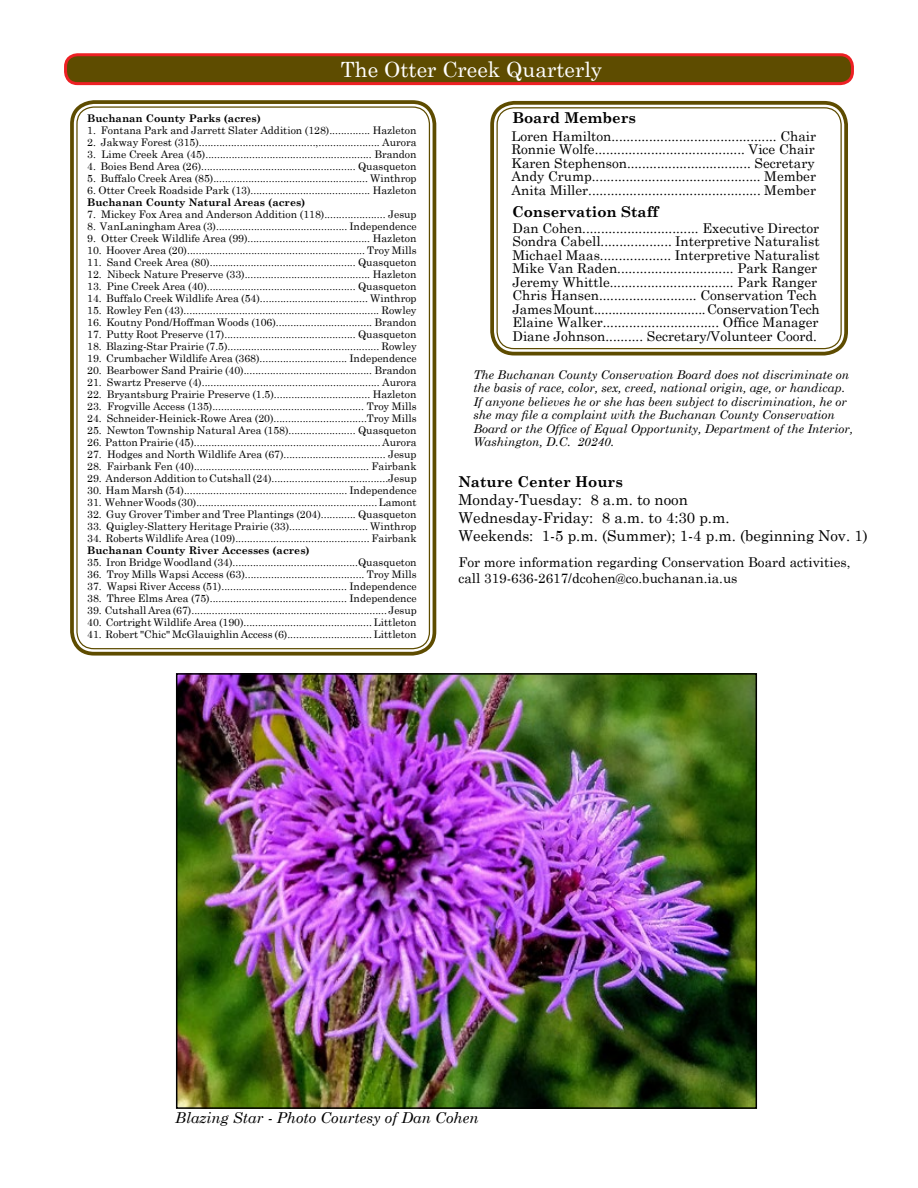
<style>
.page{position:relative;width:918px;height:1188px;background:#fff}
.page>*{position:absolute;margin:0;border:0;box-sizing:border-box;transform-origin:0 0}
.t1{font:21px "Century Schoolbook";color:#fff}
.t2{font:15px/18px "Century Schoolbook";color:#000}
.t3{font:700 15px "Century Schoolbook";color:#000}
.t4{font:italic 15px "Century Schoolbook";color:#000}
.t5{font:13.5px/13.5px "Century Schoolbook";color:#000}
.t6{font:italic 12px/13.5px "Century Schoolbook";color:#000}
.t7{font:10.5px "Century Schoolbook";color:#000}
.t8{font:700 10.5px "Century Schoolbook";color:#000}
</style>
<div class="page">
<div style="left:66px;top:55px;width:786px;height:29px;background:#5e4c00;border-radius:12px"></div>
<div style="left:64px;top:53px;width:790px;height:32px;border:3px solid #ed2024;border-radius:12px"></div>
<div style="left:70px;top:100px;width:366px;height:556px;border:4px solid #5e4c00;border-radius:22px"></div>
<div style="left:490px;top:101px;width:358px;height:254px;border:4px solid #5e4c00;border-radius:22px"></div>
<div style="left:497px;top:107px;width:345px;height:242px;border:1px solid #5e4c00;border-radius:17px"></div>
<img style="left:179px;top:676px;width:575px;height:430px">
<div style="left:176px;top:673px;width:581px;height:436px;border:2px solid #000"></div>
<h1 class="t1" style="left:341px;top:52px;width:263px">The Otter Creek Quarterly</h1>
<p class="t8" style="left:87px;top:110px;width:175px">Buchanan County Parks (acres)</p>
<p class="t7" style="left:87px;top:122px;width:331px">1. Fontana Park and Jarrett Slater Addition (128).............. Hazleton</p>
<p class="t7" style="left:87px;top:134px;width:331px">2. Jakway Forest (315)........................................,..................... Aurora</p>
<p class="t7" style="left:87px;top:146px;width:331px">3. Lime Creek Area (45)......................................................... Brandon</p>
<p class="t7" style="left:87px;top:158px;width:331px">4. Boies Bend Area (26)..................................................... Quasqueton</p>
<p class="t7" style="left:87px;top:170px;width:331px">5. Buffalo Creek Area (85)..................................................... Winthrop</p>
<p class="t7" style="left:87px;top:182px;width:331px">6. Otter Creek Roadside Park (13)......................................... Hazleton</p>
<p class="t8" style="left:87px;top:194px;width:220px">Buchanan County Natural Areas (acres)</p>
<p class="t7" style="left:87px;top:206px;width:331px">7. Mickey Fox Area and Anderson Addition (118)..................... Jesup</p>
<p class="t7" style="left:87px;top:218px;width:331px">8. VanLaningham Area (3)............................................. Independence</p>
<p class="t7" style="left:87px;top:230px;width:331px">9. Otter Creek Wildlife Area (99).......................................... Hazleton</p>
<p class="t7" style="left:87px;top:242px;width:331px">10. Hoover Area (20)............................................................. Troy Mills</p>
<p class="t7" style="left:87px;top:254px;width:331px">11. Sand Creek Area (80).................................................. Quasqueton</p>
<p class="t7" style="left:87px;top:266px;width:331px">12. Nibeck Nature Preserve (33)........................................... Hazleton</p>
<p class="t7" style="left:87px;top:278px;width:331px">13. Pine Creek Area (40)................................................... Quasqueton</p>
<p class="t7" style="left:87px;top:290px;width:331px">14. Buffalo Creek Wildlife Area (54)..................................... Winthrop</p>
<p class="t7" style="left:87px;top:302px;width:331px">15. Rowley Fen (43)................................................................... Rowley</p>
<p class="t7" style="left:87px;top:314px;width:331px">16. Koutny Pond/Hoffman Woods (106)................................. Brandon</p>
<p class="t7" style="left:87px;top:326px;width:331px">17. Putty Root Preserve (17)............................................. Quasqueton</p>
<p class="t7" style="left:87px;top:338px;width:331px">18. Blazing-Star Prairie (7.5).................................................... Rowley</p>
<p class="t7" style="left:87px;top:350px;width:331px">19. Crumbacher Wildlife Area (368).............................. Independence</p>
<p class="t7" style="left:87px;top:362px;width:331px">20. Bearbower Sand Prairie (40)............................................ Brandon</p>
<p class="t7" style="left:87px;top:374px;width:331px">21. Swartz Preserve (4)............................................................. Aurora</p>
<p class="t7" style="left:87px;top:386px;width:331px">22. Bryantsburg Prairie Preserve (1.5)................................. Hazleton</p>
<p class="t7" style="left:87px;top:398px;width:331px">23. Frogville Access (135).................................................... Troy Mills</p>
<p class="t7" style="left:87px;top:410px;width:331px">24. Schneider-Heinick-Rowe Area (20)................................Troy Mills</p>
<p class="t7" style="left:87px;top:422px;width:331px">25. Newton Township Natural Area (158)....................... Quasqueton</p>
<p class="t7" style="left:87px;top:434px;width:331px">26. Patton Prairie (45)................................................................ Aurora</p>
<p class="t7" style="left:87px;top:446px;width:331px">27. Hodges and North Wildlife Area (67)................................... Jesup</p>
<p class="t7" style="left:87px;top:458px;width:331px">28. Fairbank Fen (40)............................................................ Fairbank</p>
<p class="t7" style="left:87px;top:470px;width:331px">29. Anderson Addition to Cutshall (24)........................................Jesup</p>
<p class="t7" style="left:87px;top:482px;width:331px">30. Ham Marsh (54)........................................................ Independence</p>
<p class="t7" style="left:87px;top:494px;width:331px">31. Wehner Woods (30).............................................................. Lamont</p>
<p class="t7" style="left:87px;top:506px;width:331px">32. Guy Grover Timber and Tree Plantings (204)............ Quasqueton</p>
<p class="t7" style="left:87px;top:518px;width:331px">33. Quigley-Slattery Heritage Prairie (33)........................... Winthrop</p>
<p class="t7" style="left:87px;top:530px;width:331px">34. Roberts Wildlife Area (109).............................................. Fairbank</p>
<p class="t8" style="left:87px;top:542px;width:224px">Buchanan County River Accesses (acres)</p>
<p class="t7" style="left:87px;top:554px;width:331px">35. Iron Bridge Woodland (34)...........................................Quasqueton</p>
<p class="t7" style="left:87px;top:566px;width:331px">36. Troy Mills Wapsi Access (63)......................................... Troy Mills</p>
<p class="t7" style="left:87px;top:578px;width:331px">37. Wapsi River Access (51)........................................... Independence</p>
<p class="t7" style="left:87px;top:590px;width:331px">38. Three Elms Area (75)............................................... Independence</p>
<p class="t7" style="left:87px;top:602px;width:331px">39. Cutshall Area (67)................................................................... Jesup</p>
<p class="t7" style="left:87px;top:614px;width:331px">40. Cortright Wildlife Area (190)............................................ Littleton</p>
<p class="t7" style="left:87px;top:626px;width:331px">41. Robert "Chic" McGlauighlin Access (6)............................. Littleton</p>
<h2 class="t3" style="left:512px;top:106px;width:125px">Board Members</h2>
<p class="t5" style="left:512px;top:128px;width:306px;text-align:justify">Loren Hamilton............................................ Chair Ronnie Wolfe........................................ Vice Chair Karen Stephenson................................. Secretary Andy Crump............................................. Member Anita Miller.............................................. Member</p>
<h2 class="t3" style="left:512px;top:200px;width:148px">Conservation Staff</h2>
<p class="t5" style="left:513px;top:220px;width:309px">Dan Cohen............................... Executive Director Sondra Cabell................... Interpretive Naturalist Michael Maas................... Interpretive Naturalist Mike Van Raden............................... Park Ranger Jeremy Whittle................................. Park Ranger Chris Hansen.......................... Conservation Tech James Mount............................... Conservation Tech Elaine Walker............................... Office Manager Diane Johnson.......... Secretary/Volunteer Coord.</p>
<p class="t6" style="left:473px;top:367px;width:381px">The Buchanan County Conservation Board does not discriminate on the basis of race, color, sex, creed, national origin, age, or handicap.<br>If anyone believes he or she has been subject to discrimination, he or she may file a complaint with the Buchanan County Conservation Board or the Office of Equal Opportunity, Department of the Interior, Washington, D.C. 20240.</p>
<h2 class="t3" style="left:458px;top:470px;width:166px">Nature Center Hours</h2>
<h2 class="t2" style="left:458px;top:490px;width:411px">Monday-Tuesday: 8 a.m. to noon<br>Wednesday-Friday: 8 a.m. to 4:30 p.m.<br>Weekends: 1-5 p.m. (Summer); 1-4 p.m. (beginning Nov. 1)</h2>
<p class="t5" style="left:458px;top:552px;width:394px;line-height:16.2px">For more information regarding Conservation Board activities, call 319-636-2617/dcohen@co.buchanan.ia.us</p>
<h2 class="t4" style="left:175px;top:1106px;width:305px">Blazing Star - Photo Courtesy of Dan Cohen</h2>
</div>
